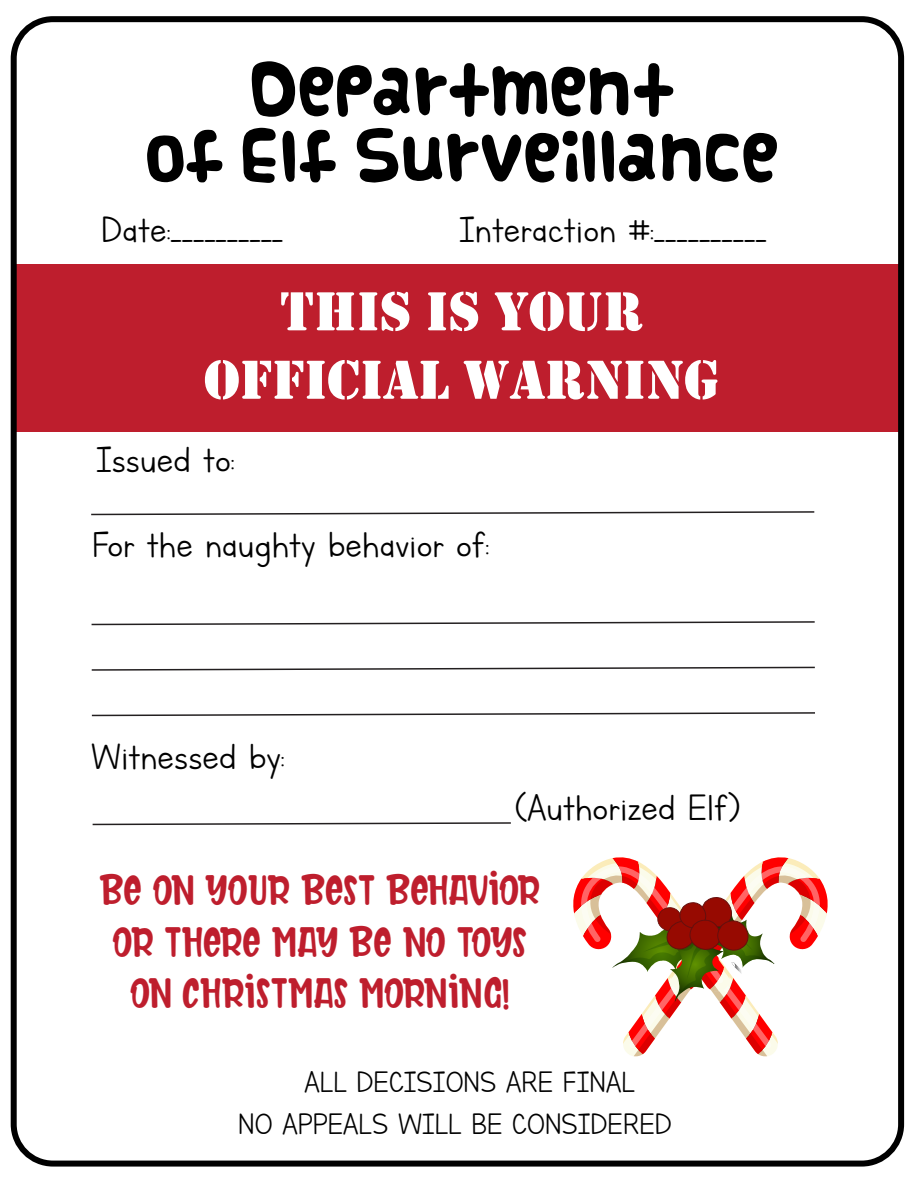
<style>
.page{position:relative;width:918px;height:1188px;background:#fff}
.page>*{position:absolute;margin:0;border:0;box-sizing:border-box;transform-origin:0 0}
.t1{font:57px/68.4px "Stencil";color:#fff;text-align:center}
.t2{font:55.05px/66.2px "Vanilla";color:#000;text-align:center}
.t3{font:43.05px/85.3px "Lettersfor Learners";color:#000}
.t4{font:43.05px/51.6px "Beauty Heaven";color:#be1e2d;text-align:center}
.t5{font:34.65px/41.7px "Lettersfor Learners";color:#000}
</style>
<div class="page">
<div style="left:14px;top:264px;width:887px;height:167px;background:#be1e2d"></div>
<svg style="left:92px;top:822px;width:419px;height:4px"></svg>
<svg style="left:91px;top:511px;width:724px;height:5px"></svg>
<svg style="left:91px;top:621px;width:724px;height:5px"></svg>
<svg style="left:91px;top:666px;width:724px;height:5px"></svg>
<svg style="left:91px;top:712px;width:724px;height:5px"></svg>
<svg style="left:573px;top:857px;width:255px;height:200px"></svg>
<div style="left:11px;top:16px;width:893px;height:1151px;border:6px solid #000;border-radius:39px"></div>
<p class="t2" style="left:145px;top:56px;width:636px">Department<br>of Elf Surveillance</p>
<p class="t3" style="left:101px;top:187px;width:183px">Date:__________</p>
<p class="t3" style="left:459px;top:187px;width:309px">Interaction #:__________</p>
<h1 class="t1" style="left:204px;top:278px;width:517px">THIS IS YOUR<br>OFFICIAL WARNING</h1>
<p class="t3" style="left:92px;top:416px;width:399px">Issued to:<br>For the naughty behavior of:</p>
<p class="t3" style="left:91px;top:713px;width:195px">Witnessed by:</p>
<p class="t3" style="left:515px;top:765px;width:227px">(Authorized Elf)</p>
<p class="t4" style="left:99px;top:863px;width:442px">BE ON YOUR BEST BEHAVIOR<br>OR THERE MAY BE NO TOYS<br>ON CHRISTMAS MORNING!</p>
<p class="t5" style="left:238px;top:1061px;width:435px;text-indent:66px">ALL DECISIONS ARE FINAL<br>NO APPEALS WILL BE CONSIDERED</p>
</div>
